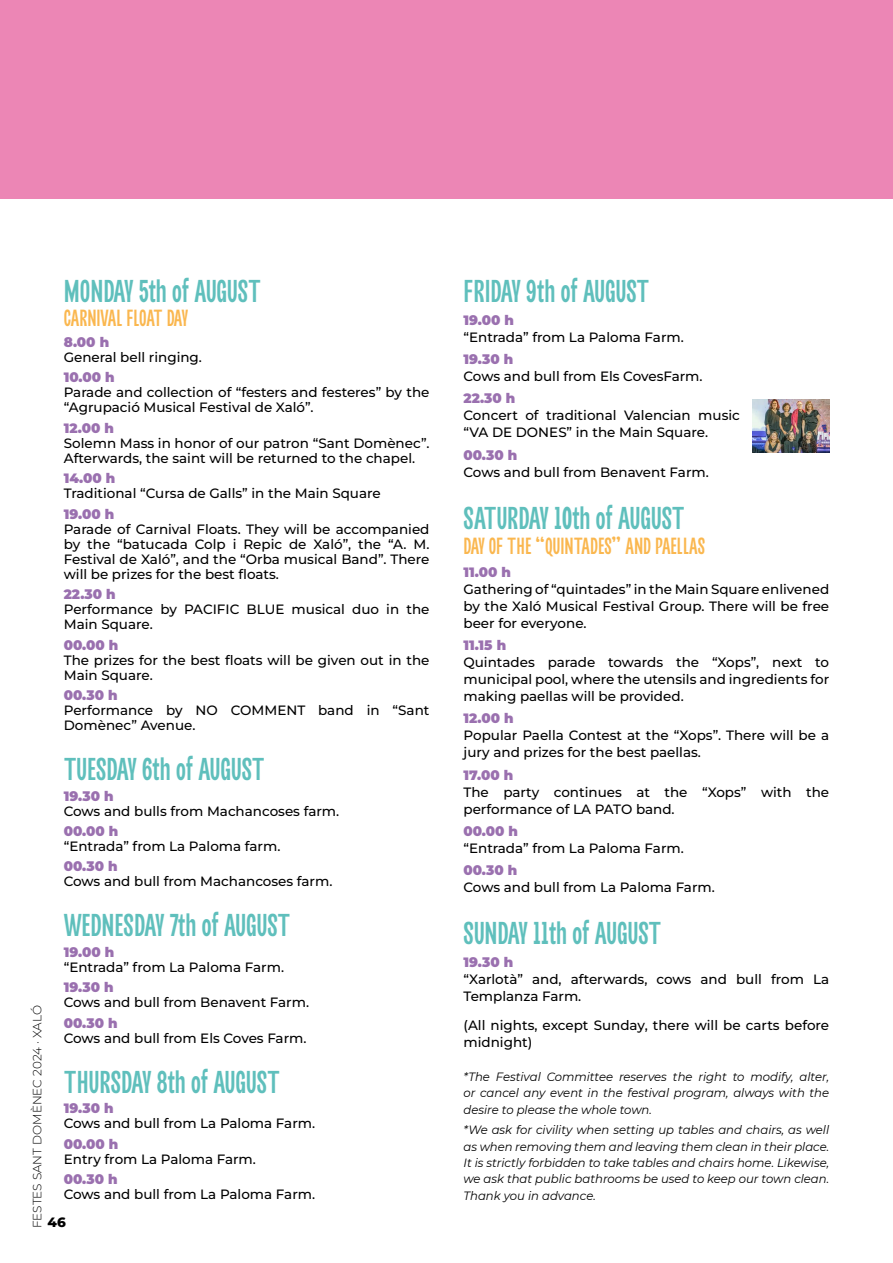
<style>
.page{position:relative;width:893px;height:1263px;background:#fff}
.page>*{position:absolute;margin:0;border:0;box-sizing:border-box;transform-origin:0 0}
.t1{font:condensed 34.5px "Barosans";color:#5fbfbc}
.t2{font:condensed 25.5px "Barosans";color:#fab74f;scale:.96 1}
.t3{font:100 13.5px/17px "Montserrat";color:#000}
.t4{font:900 13.5px "Montserrat";color:#9a70af}
.t5{font:italic 12px/16.4px "Montserrat";color:#000;text-align:justify}
.t6{font:300 12px "Montserrat";color:#000}
</style>
<div class="page">
<div style="left:0;top:0;width:893px;height:199px;background:#ec86b5"></div>
<img style="left:753px;top:400px;width:76px;height:52px">
<h1 class="t1" style="left:64px;top:272px;width:199px">MONDAY 5th of AUGUST</h1>
<h2 class="t2" style="left:64px;top:304px;width:131px">CARNIVAL FLOAT DAY</h2>
<p class="t4" style="left:64px;top:332px;width:47px">8.00 h</p>
<p class="t3" style="left:64px;top:348px;width:140px">General bell ringing.</p>
<p class="t4" style="left:64px;top:367px;width:52px">10.00 h</p>
<p class="t3" style="left:64px;top:384px;width:367px;line-height:15px">Parade and collection of “festers and festeres” by the “Agrupació Musical Festival de Xaló”.</p>
<p class="t4" style="left:64px;top:418px;width:52px">12.00 h</p>
<p class="t3" style="left:64px;top:435px;width:367px;line-height:15px">Solemn Mass in honor of our patron “Sant Domènec”.<br>Afterwards, the saint will be returned to the chapel.</p>
<p class="t4" style="left:64px;top:468px;width:53px">14.00 h</p>
<p class="t3" style="left:64px;top:484px;width:318px">Traditional “Cursa de Galls” in the Main Square</p>
<p class="t4" style="left:64px;top:504px;width:52px">19.00 h</p>
<p class="t3" style="left:64px;top:521px;width:367px;line-height:15px;text-align:justify">Parade of Carnival Floats. They will be accompanied by the “batucada Colp i Repic de Xaló”, the “A. M.<br>Festival de Xaló”, and the “Orba musical Band”. There will be prizes for the best floats.</p>
<p class="t4" style="left:64px;top:584px;width:53px">22.30 h</p>
<p class="t3" style="left:64px;top:601px;width:367px;line-height:15px">Performance by PACIFIC BLUE musical duo in the<br>Main Square.</p>
<p class="t4" style="left:64px;top:635px;width:56px">00.00 h</p>
<p class="t3" style="left:64px;top:652px;width:367px;line-height:15px">The prizes for the best floats will be given out in the<br>Main Square.</p>
<p class="t4" style="left:64px;top:685px;width:55px">00.30 h</p>
<p class="t3" style="left:64px;top:702px;width:367px;line-height:15px">Performance by NO COMMENT band in “Sant<br>Domènec” Avenue.</p>
<h1 class="t1" style="left:64px;top:750px;width:203px">TUESDAY 6th of AUGUST</h1>
<p class="t4" style="left:64px;top:785px;width:51px">19.30 h</p>
<p class="t3" style="left:64px;top:802px;width:277px">Cows and bulls from Machancoses farm.</p>
<p class="t4" style="left:64px;top:821px;width:56px">00.00 h</p>
<p class="t3" style="left:64px;top:837px;width:218px">“Entrada” from La Paloma farm.</p>
<p class="t4" style="left:64px;top:856px;width:55px">00.30 h</p>
<p class="t3" style="left:64px;top:873px;width:270px">Cows and bull from Machancoses farm.</p>
<h1 class="t1" style="left:64px;top:906px;width:229px">WEDNESDAY 7th of AUGUST</h1>
<p class="t4" style="left:64px;top:942px;width:52px">19.00 h</p>
<p class="t3" style="left:64px;top:958px;width:222px">“Entrada” from La Paloma Farm.</p>
<p class="t4" style="left:64px;top:977px;width:51px">19.30 h</p>
<p class="t3" style="left:64px;top:994px;width:247px">Cows and bull from Benavent Farm.</p>
<p class="t4" style="left:64px;top:1013px;width:55px">00.30 h</p>
<p class="t3" style="left:64px;top:1029px;width:244px">Cows and bull from Els Coves Farm.</p>
<h1 class="t1" style="left:64px;top:1063px;width:218px">THURSDAY 8th of AUGUST</h1>
<p class="t4" style="left:64px;top:1098px;width:51px">19.30 h</p>
<p class="t3" style="left:64px;top:1114px;width:253px">Cows and bull from La Paloma Farm.</p>
<p class="t4" style="left:64px;top:1134px;width:56px">00.00 h</p>
<p class="t3" style="left:64px;top:1150px;width:194px">Entry from La Paloma Farm.</p>
<p class="t4" style="left:64px;top:1169px;width:55px">00.30 h</p>
<p class="t3" style="left:64px;top:1185px;width:253px">Cows and bull from La Paloma Farm.</p>
<p class="t6" style="left:29px;top:1228px;width:224px;rotate:-90deg">FESTES SANT DOMÈNEC 2024 · XALÓ</p>
<p class="t3" style="left:48px;top:1213px;width:20px">46</p>
<h1 class="t1" style="left:463px;top:272px;width:188px">FRIDAY 9th of AUGUST</h1>
<p class="t4" style="left:463px;top:310px;width:52px">19.00 h</p>
<p class="t3" style="left:463px;top:328px;width:222px">“Entrada” from La Paloma Farm.</p>
<p class="t4" style="left:463px;top:349px;width:51px">19.30 h</p>
<p class="t3" style="left:463px;top:367px;width:241px">Cows and bull from Els CovesFarm.</p>
<p class="t4" style="left:463px;top:388px;width:53px">22.30 h</p>
<p class="t3" style="left:463px;top:407px;width:278px">Concert of traditional Valencian music “VA DE DONES” in the Main Square.</p>
<p class="t4" style="left:463px;top:445px;width:55px">00.30 h</p>
<p class="t3" style="left:463px;top:463px;width:247px">Cows and bull from Benavent Farm.</p>
<h1 class="t1" style="left:463px;top:498px;width:223px">SATURDAY 10th of AUGUST</h1>
<h2 class="t2" style="left:463px;top:532px;width:253px">DAY OF THE “QUINTADES” AND PAELLAS</h2>
<p class="t4" style="left:463px;top:562px;width:49px">11.00 h</p>
<p class="t3" style="left:463px;top:580px;width:367px;text-align:justify">Gathering of “quintades” in the Main Square enlivened by the Xaló Musical Festival Group. There will be free beer for everyone.</p>
<p class="t4" style="left:463px;top:635px;width:44px">11.15 h</p>
<p class="t3" style="left:463px;top:653px;width:367px;text-align:justify">Quintades parade towards the “Xops”, next to municipal pool, where the utensils and ingredients for making paellas will be provided.</p>
<p class="t4" style="left:463px;top:708px;width:52px">12.00 h</p>
<p class="t3" style="left:463px;top:727px;width:367px">Popular Paella Contest at the “Xops”. There will be a jury and prizes for the best paellas.</p>
<p class="t4" style="left:463px;top:765px;width:51px">17.00 h</p>
<p class="t3" style="left:463px;top:783px;width:367px">The party continues at the “Xops” with the performance of LA PATO band.</p>
<p class="t4" style="left:463px;top:821px;width:56px">00.00 h</p>
<p class="t3" style="left:463px;top:839px;width:222px">“Entrada” from La Paloma Farm.</p>
<p class="t4" style="left:463px;top:860px;width:55px">00.30 h</p>
<p class="t3" style="left:463px;top:879px;width:253px">Cows and bull from La Paloma Farm.</p>
<h1 class="t1" style="left:463px;top:914px;width:200px">SUNDAY 11th of AUGUST</h1>
<p class="t4" style="left:463px;top:952px;width:51px">19.30 h</p>
<p class="t3" style="left:463px;top:970px;width:367px">“Xarlotà” and, afterwards, cows and bull from La<br>Templanza Farm.</p>
<p class="t3" style="left:463px;top:1017px;width:367px">(All nights, except Sunday, there will be carts before midnight)</p>
<p class="t5" style="left:463px;top:1068px;width:367px">*The Festival Committee reserves the right to modify, alter, or cancel any event in the festival program, always with the desire to please the whole town.</p>
<p class="t5" style="left:463px;top:1121px;width:367px">*We ask for civility when setting up tables and chairs, as well as when removing them and leaving them clean in their place.<br>It is strictly forbidden to take tables and chairs home. Likewise, we ask that public bathrooms be used to keep our town clean.<br>Thank you in advance.</p>
</div>
